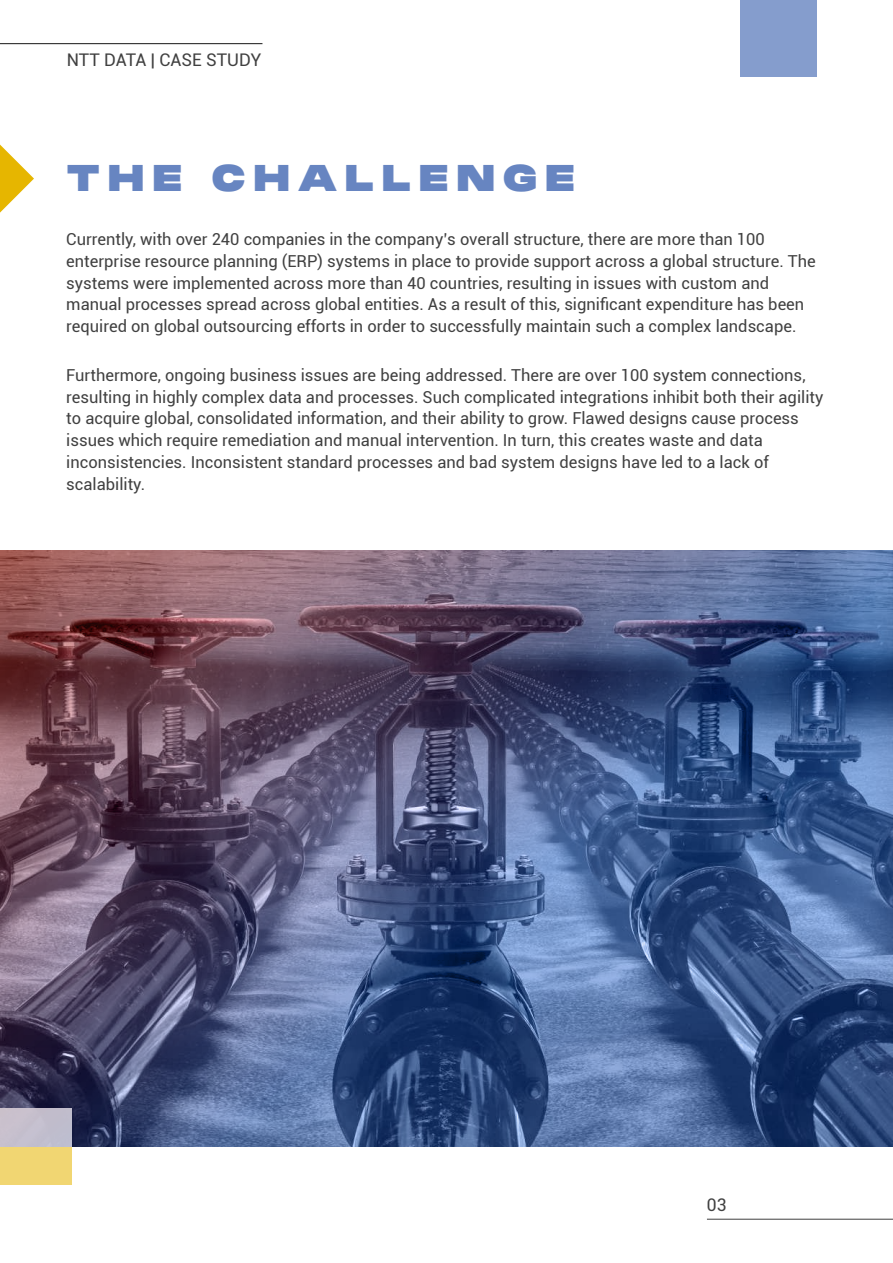
<style>
.page{position:relative;width:893px;height:1263px;background:#fff}
.page>*{position:absolute;margin:0;border:0;box-sizing:border-box;transform-origin:0 0}
.t1{font:800 36px "Monument Extended";letter-spacing:.195em;color:#6785c1}
.t2{font:17.4px "Roboto";color:#404040}
.t3{font:16.5px/21.8px "Roboto";color:#404040}
</style>
<div class="page">
<svg style="left:0;top:145px;width:34px;height:68px"></svg>
<hr style="left:707px;top:1219px;width:186px;height:1px;background:#404040">
<div style="left:740px;top:0;width:76px;height:77px;background:#859dcd"></div>
<hr style="left:0;top:43px;width:262px;height:1px;background:#161616">
<div style="left:0;top:1108px;width:72px;height:76px;background:#f1d672"></div>
<img style="left:0;top:551px;width:893px;height:595px">
<p class="t2" style="left:67px;top:48px;width:196px">NTT DATA | CASE STUDY</p>
<h1 class="t1" style="left:66px;top:153px;width:511px">THE CHALLENGE</h1>
<p class="t3" style="left:66px;top:228px;width:751px">Currently, with over 240 companies in the company’s overall structure, there are more than 100 enterprise resource planning (ERP) systems in place to provide support across a global structure. The systems were implemented across more than 40 countries, resulting in issues with custom and manual processes spread across global entities. As a result of this, significant expenditure has been required on global outsourcing efforts in order to successfully maintain such a complex landscape.</p>
<p class="t3" style="left:66px;top:364px;width:758px">Furthermore, ongoing business issues are being addressed. There are over 100 system connections, resulting in highly complex data and processes. Such complicated integrations inhibit both their agility to acquire global, consolidated information, and their ability to grow. Flawed designs cause process issues which require remediation and manual intervention. In turn, this creates waste and data inconsistencies. Inconsistent standard processes and bad system designs have led to a lack of scalability.</p>
<p class="t2" style="left:707px;top:1193px;width:21px">03</p>
</div>
